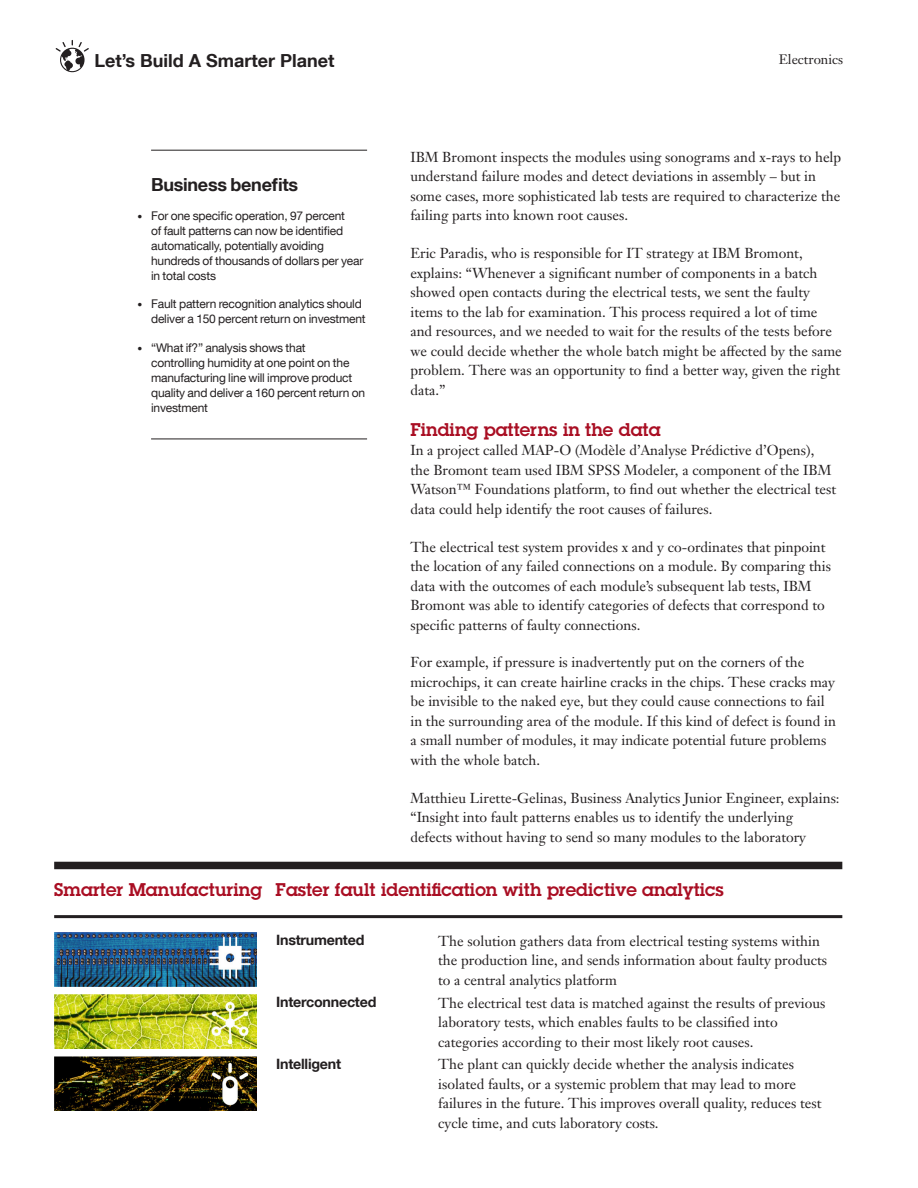
<style>
.page{position:relative;width:918px;height:1188px;background:#fff}
.page>*{position:absolute;margin:0;border:0;box-sizing:border-box;transform-origin:0 0}
._3I_s_title__color{font:600 18px "Lubalin Graph Std";color:#a90e23}
._3A_highlight_head{font:700 18px "Helvetica Neue LT Com";color:#231f20}
._2A_head__color{font:600 18px "Lubalin Graph Std";color:#a90e23}
._2C_body{font:14.25px/19.5px "Janson Text LT Pro";color:#231f20}
._3B_highlight_subhea{font:700 14.25px "Helvetica Neue LT Com";letter-spacing:-.015em;color:#231f20}
.t1{font:13.5px "Janson Text LT Pro";color:#231f20}
.t2{font:12px/15px "Helvetica Neue LT Com";letter-spacing:-.015em;color:#231f20}
.s1{font-size:9.75px}
</style>
<div class="page">
<svg style="left:56px;top:40px;width:33px;height:32px"></svg>
<hr style="left:151px;top:150px;width:216px;height:1px;background:#231f20">
<hr style="left:151px;top:439px;width:216px;height:1px;background:#231f20">
<div style="left:54px;top:862px;width:788px;height:7px;background:#231f20"></div>
<hr style="left:54px;top:915px;width:788px;height:3px;background:#231f20">
<img style="left:54px;top:933px;width:203px;height:54px">
<img style="left:54px;top:995px;width:203px;height:54px">
<img style="left:54px;top:1057px;width:203px;height:54px">
<p class="_3A_highlight_head" style="left:94px;top:49px;width:241px">Let’s Build A Smarter Planet</p>
<p class="t1" style="left:779px;top:51px;width:66px">Electronics</p>
<p class="_3A_highlight_head" style="left:151px;top:173px;width:149px">Business benefits</p>
<p class="t2" style="left:151px;top:207px;width:214px;text-indent:-14px"><span class="s1">•</span> For one specific operation, 97 percent<br>of fault patterns can now be identified automatically, potentially avoiding hundreds of thousands of dollars per year in total costs</p>
<p class="t2" style="left:151px;top:296px;width:216px;text-indent:-14px"><span class="s1">•</span> Fault pattern recognition analytics should deliver a 150 percent return on investment</p>
<p class="t2" style="left:151px;top:339px;width:216px;text-indent:-14px"><span class="s1">•</span> “What if?” analysis shows that<br>controlling humidity at one point on the manufacturing line will improve product quality and deliver a 160 percent return on investment</p>
<p class="_2C_body" style="left:410px;top:147px;width:432px">IBM Bromont inspects the modules using sonograms and x-rays to help understand failure modes and detect deviations in assembly – but in some cases, more sophisticated lab tests are required to characterize the failing parts into known root causes.</p>
<p class="_2C_body" style="left:410px;top:244px;width:433px">Eric Paradis, who is responsible for IT strategy at IBM Bromont, explains: “Whenever a significant number of components in a batch showed open contacts during the electrical tests, we sent the faulty items to the lab for examination. This process required a lot of time and resources, and we needed to wait for the results of the tests before we could decide whether the whole batch might be affected by the same problem. There was an opportunity to find a better way, given the right data.”</p>
<p class="_2A_head__color" style="left:410px;top:417px;width:252px">Finding patterns in the data</p>
<p class="_2C_body" style="left:410px;top:440px;width:427px">In a project called MAP-O (Modèle d’Analyse Prédictive d’Opens), the Bromont team used IBM SPSS Modeler, a component of the IBM Watson™ Foundations platform, to find out whether the electrical test data could help identify the root causes of failures.</p>
<p class="_2C_body" style="left:410px;top:537px;width:422px">The electrical test system provides x and y co-ordinates that pinpoint the location of any failed connections on a module. By comparing this data with the outcomes of each module’s subsequent lab tests, IBM Bromont was able to identify categories of defects that correspond to specific patterns of faulty connections.</p>
<p class="_2C_body" style="left:410px;top:653px;width:427px">For example, if pressure is inadvertently put on the corners of the microchips, it can create hairline cracks in the chips. These cracks may be invisible to the naked eye, but they could cause connections to fail in the surrounding area of the module. If this kind of defect is found in a small number of modules, it may indicate potential future problems with the whole batch.</p>
<p class="_2C_body" style="left:410px;top:788px;width:431px">Matthieu Lirette-Gelinas, Business Analytics Junior Engineer, explains: “Insight into fault patterns enables us to identify the underlying<br>defects without having to send so many modules to the laboratory</p>
<p class="_3I_s_title__color" style="left:54px;top:878px;width:671px">Smarter Manufacturing Faster fault identification with predictive analytics</p>
<p class="_3B_highlight_subhea" style="left:276px;top:931px;width:90px">Instrumented</p>
<p class="_2C_body" style="left:438px;top:931px;width:390px">The solution gathers data from electrical testing systems within the production line, and sends information about faulty products to a central analytics platform</p>
<p class="_3B_highlight_subhea" style="left:276px;top:993px;width:102px">Interconnected</p>
<p class="_2C_body" style="left:438px;top:993px;width:389px">The electrical test data is matched against the results of previous laboratory tests, which enables faults to be classified into categories according to their most likely root causes.</p>
<p class="_3B_highlight_subhea" style="left:276px;top:1055px;width:66px">Intelligent</p>
<p class="_2C_body" style="left:438px;top:1055px;width:385px">The plant can quickly decide whether the analysis indicates isolated faults, or a systemic problem that may lead to more failures in the future. This improves overall quality, reduces test cycle time, and cuts laboratory costs.</p>
</div>
